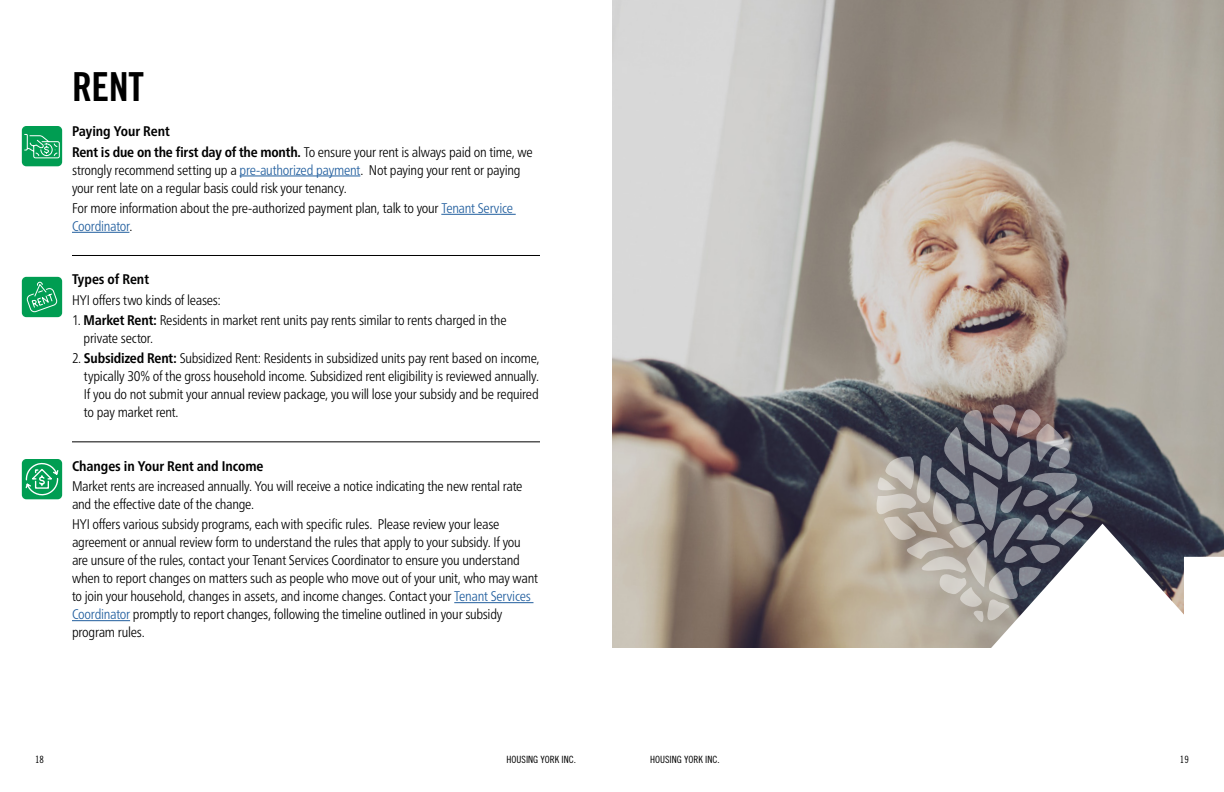
<style>
.page{position:relative;width:1224px;height:792px;background:#fff}
.page>*{position:absolute;margin:0;border:0;box-sizing:border-box;transform-origin:0 0}
.t1{font:40px "Trade Gothic LT Pro Bd Cn 20";color:#000}
.Body{font:300 condensed 14px/18px "Frutiger Neue LT Pro";letter-spacing:-.015em;color:#000}
.bullets{font:300 condensed 14px/18px "Frutiger Neue LT Pro";letter-spacing:-.02em;color:#000}
.t2{font:700 condensed 14px "Frutiger Neue LT Pro";letter-spacing:-.005em;color:#000}
.t3{font:10px "Trade Gothic LT Pro Cn 18";color:#000}
.s1{font-weight:700}
.s2{color:#215e9e}
</style>
<div class="page">
<hr style="left:240px;top:176px;width:120px;height:1px;background:#215e9e">
<hr style="left:441px;top:214px;width:75px;height:1px;background:#215e9e">
<hr style="left:72px;top:232px;width:57px;height:1px;background:#215e9e">
<hr style="left:72px;top:255px;width:468px;height:1px;background:#000">
<hr style="left:72px;top:442px;width:468px;height:1px;background:#000">
<hr style="left:454px;top:602px;width:79px;height:1px;background:#215e9e">
<hr style="left:72px;top:620px;width:58px;height:1px;background:#215e9e">
<div style="left:22px;top:126px;width:40px;height:40px;background:#009d52;border-radius:4px"></div>
<svg style="left:24px;top:134px;width:36px;height:25px"></svg>
<div style="left:22px;top:277px;width:40px;height:40px;background:#009d52;border-radius:4px"></div>
<svg style="left:27px;top:281px;width:30px;height:31px"></svg>
<div style="left:22px;top:459px;width:40px;height:40px;background:#009d52;border-radius:4px"></div>
<svg style="left:25px;top:462px;width:34px;height:34px"></svg>
<img style="left:612px;top:0;width:612px;height:648px">
<svg style="left:872px;top:400px;width:352px;height:248px"></svg>
<h1 class="t1" style="left:72px;top:62px;width:74px">RENT</h1>
<h2 class="t2" style="left:72px;top:123px;width:99px">Paying Your Rent</h2>
<p class="Body" style="left:72px;top:143px;width:462px"><span class="s1">Rent is due on the first day of the month.</span> To ensure your rent is always paid on time, we strongly recommend setting up a <span class="s2">pre-authorized payment</span>. Not paying your rent or paying your rent late on a regular basis could risk your tenancy.</p>
<p class="Body" style="left:72px;top:199px;width:443px">For more information about the pre-authorized payment plan, talk to your <span class="s2">Tenant Service<br>Coordinator</span>.</p>
<h2 class="t2" style="left:72px;top:271px;width:79px">Types of Rent</h2>
<p class="Body" style="left:72px;top:291px;width:150px">HYI offers two kinds of leases:</p>
<p class="bullets" style="left:84px;top:311px;width:425px;text-indent:-12px">1. <span class="s1">Market Rent:</span> Residents in market rent units pay rents similar to rents charged in the private sector.</p>
<p class="bullets" style="left:84px;top:349px;width:457px;text-align:justify;text-indent:-12px">2. <span class="s1">Subsidized Rent:</span> Subsidized Rent: Residents in subsidized units pay rent based on income, typically 30% of the gross household income. Subsidized rent eligibility is reviewed annually.<br>If you do not submit your annual review package, you will lose your subsidy and be required to pay market rent.</p>
<h2 class="t2" style="left:72px;top:457px;width:193px">Changes in Your Rent and Income</h2>
<p class="Body" style="left:72px;top:477px;width:452px">Market rents are increased annually. You will receive a notice indicating the new rental rate and the effective date of the change.</p>
<p class="Body" style="left:72px;top:515px;width:468px">HYI offers various subsidy programs, each with specific rules. Please review your lease agreement or annual review form to understand the rules that apply to your subsidy. If you are unsure of the rules, contact your Tenant Services Coordinator to ensure you understand when to report changes on matters such as people who move out of your unit, who may want to join your household, changes in assets, and income changes. Contact your <span class="s2">Tenant Services Coordinator</span> promptly to report changes, following the timeline outlined in your subsidy program rules.</p>
<p class="t3" style="left:35px;top:754px;width:10px">18</p>
<p class="t3" style="left:507px;top:754px;width:71px">HOUSING YORK INC.</p>
<p class="t3" style="left:650px;top:754px;width:71px">HOUSING YORK INC.</p>
<p class="t3" style="left:1180px;top:754px;width:10px">19</p>
</div>
